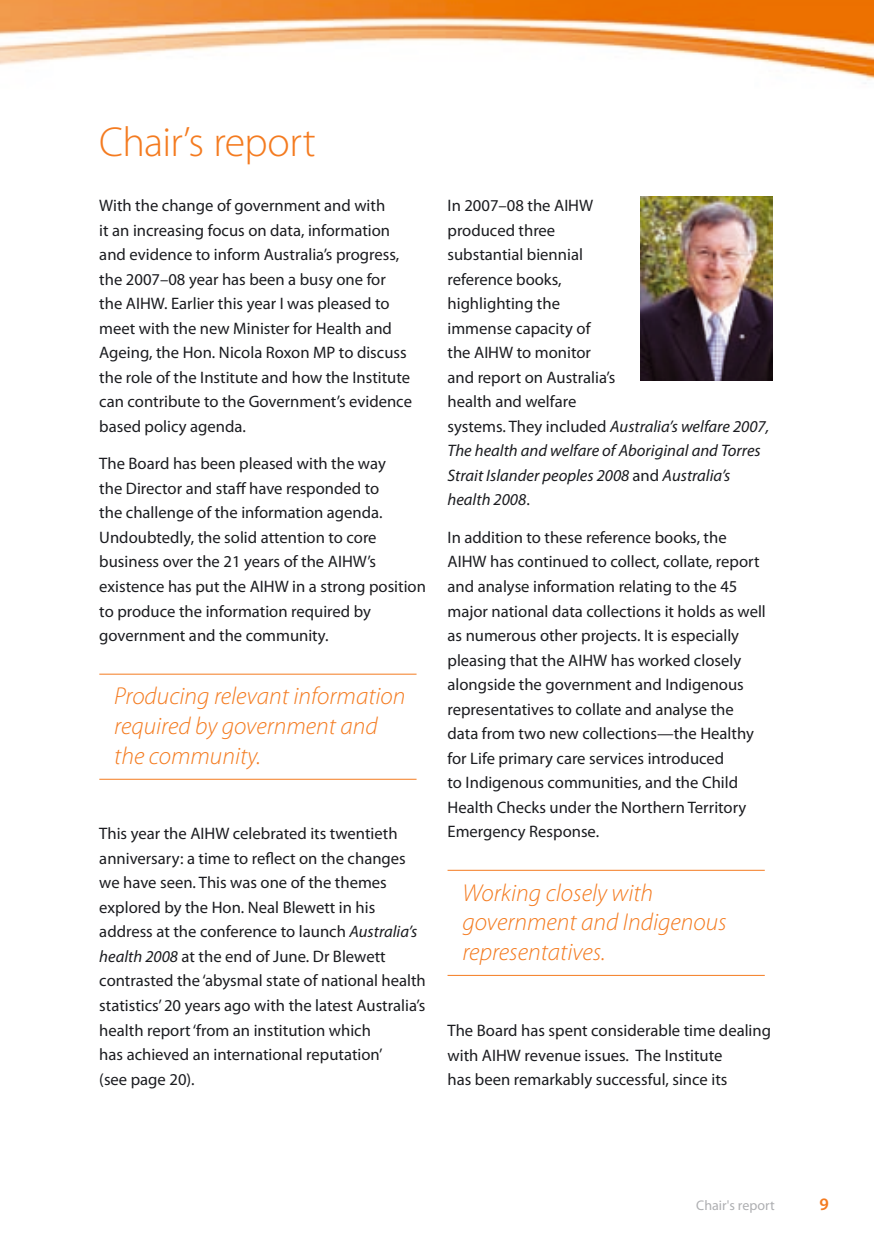
<style>
.page{position:relative;width:874px;height:1241px;background:#fff}
.page>*{position:absolute;margin:0;border:0;box-sizing:border-box;transform-origin:0 0}
.t1{font:300 42px "Myriad Pro";letter-spacing:-.02em;color:#f47b20}
.t2{font:italic 300 24.5px/29.8px "Myriad Pro";color:#f47b20}
.t3{font:600 17.5px "Myriad Pro";color:#f47b20}
.t4{font:16.62px/24.5px "Myriad Pro";color:#1b1c20}
.t5{font:14px "Myriad Pro";color:#aeafb2}
.s1{font-style:italic}
</style>
<div class="page">
<img style="left:0;top:0;width:873px;height:84px">
<hr style="left:447px;top:869px;width:317px;height:1px;background:#f47b20">
<hr style="left:447px;top:974px;width:317px;height:1px;background:#f47b20">
<hr style="left:99px;top:673px;width:317px;height:1px;background:#f47b20">
<hr style="left:99px;top:778px;width:317px;height:1px;background:#f47b20">
<img style="left:640px;top:196px;width:132px;height:184px">
<h1 class="t1" style="left:99px;top:116px;width:218px">Chair’s report</h1>
<p class="t4" style="left:99px;top:193px;width:314px">With the change of government and with<br>it an increasing focus on data, information and evidence to inform Australia’s progress, the 2007–08 year has been a busy one for the AIHW. Earlier this year I was pleased to meet with the new Minister for Health and Ageing, the Hon. Nicola Roxon MP to discuss the role of the Institute and how the Institute can contribute to the Government’s evidence based policy agenda.</p>
<p class="t4" style="left:99px;top:451px;width:328px">The Board has been pleased with the way<br>the Director and staff have responded to<br>the challenge of the information agenda.<br>Undoubtedly, the solid attention to core business over the 21 years of the AIHW’s existence has put the AIHW in a strong position to produce the information required by government and the community.</p>
<h2 class="t2" style="left:114px;top:681px;width:293px">Producing relevant information required by government and the community.</h2>
<p class="t4" style="left:99px;top:821px;width:328px">This year the AIHW celebrated its twentieth anniversary: a time to reflect on the changes we have seen. This was one of the themes explored by the Hon. Neal Blewett in his address at the conference to launch <span class="s1">Australia’s health 2008</span> at the end of June. Dr Blewett contrasted the ‘abysmal state of national health statistics’ 20 years ago with the latest Australia’s health report ‘from an institution which<br>has achieved an international reputation’<br>(see page 20).</p>
<p class="t4" style="left:447px;top:193px;width:323px">In 2007–08 the AIHW<br>produced three<br>substantial biennial<br>reference books,<br>highlighting the<br>immense capacity of<br>the AIHW to monitor<br>and report on Australia’s<br>health and welfare<br>systems. They included <span class="s1">Australia’s welfare 2007,<br>The health and welfare of Aboriginal and Torres<br>Strait Islander peoples 2008</span> and <span class="s1">Australia’s health 2008</span>.</p>
<p class="t4" style="left:447px;top:524px;width:319px">In addition to these reference books, the AIHW has continued to collect, collate, report and analyse information relating to the 45 major national data collections it holds as well as numerous other projects. It is especially pleasing that the AIHW has worked closely alongside the government and Indigenous representatives to collate and analyse the data from two new collections—the Healthy for Life primary care services introduced<br>to Indigenous communities, and the Child Health Checks under the Northern Territory Emergency Response.</p>
<h2 class="t2" style="left:462px;top:877px;width:265px">Working closely with government and Indigenous representatives.</h2>
<p class="t4" style="left:447px;top:1017px;width:325px">The Board has spent considerable time dealing with AIHW revenue issues. The Institute<br>has been remarkably successful, since its</p>
<p class="t5" style="left:696px;top:1196px;width:80px">Chair's report</p>
<p class="t3" style="left:819px;top:1192px;width:11px">9</p>
</div>
